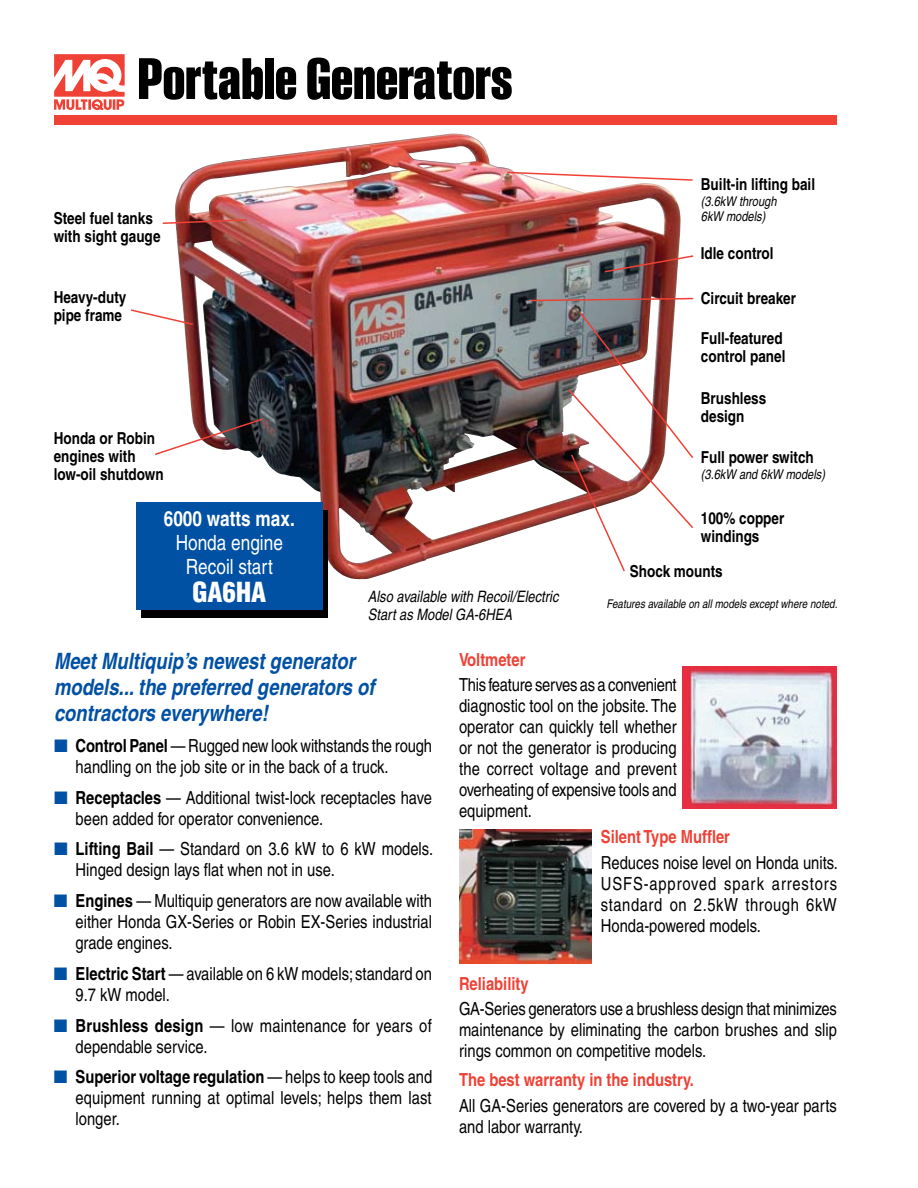
<style>
.page{position:relative;width:918px;height:1188px;background:#fff}
.page>*{position:absolute;margin:0;border:0;box-sizing:border-box;transform-origin:0 0}
.t1{font:700 60px "Smart Sans";color:#000}
.t2{font:900 condensed 27px "Helvetica";color:#fff}
.t3{font:italic 700 condensed 22.5px/25.8px "Helvetica";color:#0050a3}
.t4{font:condensed 21px/24px "Helvetica";color:#fff;text-align:center}
.t5{font:700 condensed 21px "Helvetica";color:#fff}
.t6{font:condensed 18px/21px "Helvetica";color:#000}
.t7{font:700 condensed 18px "Helvetica";color:#ef4135}
.t8{font:700 condensed 16.5px/18px "Helvetica";color:#000}
.t9{font:italic condensed 15.75px/18px "Helvetica";color:#000}
.t10{font:italic condensed 13.5px/15.5px "Helvetica";color:#000}
.t11{font:italic condensed 12px "Helvetica";color:#000}
.s1{color:#0050a3}
.s2{font-weight:700}
</style>
<div class="page">
<img style="left:175px;top:134px;width:506px;height:445px">
<svg style="left:54px;top:54px;width:71px;height:56px"></svg>
<div style="left:54px;top:115px;width:783px;height:10px;background:#ef4135"></div>
<svg style="left:155px;top:417px;width:109px;height:39px"></svg>
<svg style="left:130px;top:308px;width:65px;height:18px"></svg>
<svg style="left:162px;top:218px;width:86px;height:7px"></svg>
<svg style="left:529px;top:297px;width:165px;height:5px"></svg>
<img style="left:567px;top:310px;width:126px;height:263px">
<svg style="left:603px;top:254px;width:91px;height:19px"></svg>
<svg style="left:505px;top:171px;width:188px;height:11px"></svg>
<img style="left:459px;top:829px;width:133px;height:135px">
<img style="left:682px;top:667px;width:155px;height:141px">
<div style="left:141px;top:511px;width:187px;height:107px;background:#000"></div>
<div style="left:136px;top:502px;width:187px;height:107px;background:#0050a3"></div>
<h1 class="t1" style="left:138px;top:45px;width:376px">Portable Generators</h1>
<p class="t8" style="left:54px;top:209px;width:108px">Steel fuel tanks with sight gauge</p>
<p class="t8" style="left:54px;top:288px;width:74px">Heavy-duty pipe frame</p>
<p class="t8" style="left:54px;top:429px;width:112px">Honda or Robin engines with low-oil shutdown</p>
<p class="t5" style="left:164px;top:505px;width:133px">6000 watts max.</p>
<p class="t4" style="left:176px;top:530px;width:109px">Honda engine<br>Recoil start</p>
<h2 class="t2" style="left:193px;top:575px;width:75px">GA6HA</h2>
<p class="t9" style="left:368px;top:588px;width:192px">Also available with Recoil/Electric<br>Start as Model GA-6HEA</p>
<p class="t8" style="left:701px;top:175px;width:116px">Built-in lifting bail</p>
<p class="t10" style="left:701px;top:193px;width:77px">(3.6kW through<br>6kW models)</p>
<p class="t8" style="left:701px;top:244px;width:74px">Idle control</p>
<p class="t8" style="left:701px;top:289px;width:97px">Circuit breaker</p>
<p class="t8" style="left:701px;top:329px;width:86px">Full-featured control panel</p>
<p class="t8" style="left:701px;top:389px;width:67px">Brushless design</p>
<p class="t8" style="left:701px;top:448px;width:114px">Full power switch</p>
<p class="t10" style="left:701px;top:466px;width:126px">(3.6kW and 6kW models)</p>
<p class="t8" style="left:701px;top:509px;width:85px">100% copper windings</p>
<p class="t8" style="left:630px;top:562px;width:94px">Shock mounts</p>
<p class="t11" style="left:606px;top:597px;width:232px">Features available on all models except where noted.</p>
<p class="t3" style="left:54px;top:648px;width:322px">Meet Multiquip’s newest generator models... the preferred generators of contractors everywhere!</p>
<p class="t6" style="left:76px;top:735px;width:358px;text-indent:-22px"><span class="s1">■</span> <span class="s2">Control Panel</span> — Rugged new look withstands the rough handling on the job site or in the back of a truck.</p>
<p class="t6" style="left:76px;top:787px;width:358px;text-indent:-22px"><span class="s1">■</span> <span class="s2">Receptacles</span> — Additional twist-lock receptacles have been added for operator convenience.</p>
<p class="t6" style="left:76px;top:838px;width:359px;text-indent:-22px"><span class="s1">■</span> <span class="s2">Lifting Bail</span> — Standard on 3.6 kW to 6 kW models.<br>Hinged design lays flat when not in use.</p>
<p class="t6" style="left:76px;top:890px;width:358px;text-align:justify;text-indent:-22px"><span class="s1">■</span> <span class="s2">Engines</span> — Multiquip generators are now available with either Honda GX-Series or Robin EX-Series industrial grade engines.</p>
<p class="t6" style="left:76px;top:963px;width:358px;text-indent:-22px"><span class="s1">■</span> <span class="s2">Electric Start</span> — available on 6 kW models; standard on<br>9.7 kW model.</p>
<p class="t6" style="left:76px;top:1015px;width:358px;text-indent:-22px"><span class="s1">■</span> <span class="s2">Brushless design</span> — low maintenance for years of dependable service.</p>
<p class="t6" style="left:76px;top:1066px;width:358px;text-align:justify;text-indent:-22px"><span class="s1">■</span> <span class="s2">Superior voltage regulation</span> — helps to keep tools and equipment running at optimal levels; helps them last longer.</p>
<p class="t7" style="left:459px;top:648px;width:68px">Voltmeter</p>
<p class="t6" style="left:459px;top:674px;width:219px;text-align:justify">This feature serves as a convenient diagnostic tool on the jobsite. The operator can quickly tell whether or not the generator is producing the correct voltage and prevent overheating of expensive tools and equipment.</p>
<p class="t7" style="left:601px;top:826px;width:131px">Silent Type Muffler</p>
<p class="t6" style="left:601px;top:852px;width:239px;text-align:justify">Reduces noise level on Honda units.<br>USFS-approved spark arrestors standard on 2.5kW through 6kW Honda-powered models.</p>
<p class="t7" style="left:459px;top:973px;width:71px">Reliability</p>
<p class="t6" style="left:459px;top:998px;width:379px;text-align:justify">GA-Series generators use a brushless design that minimizes maintenance by eliminating the carbon brushes and slip rings common on competitive models.</p>
<p class="t7" style="left:459px;top:1069px;width:236px">The best warranty in the industry.</p>
<p class="t6" style="left:459px;top:1095px;width:379px">All GA-Series generators are covered by a two-year parts and labor warranty.</p>
</div>
